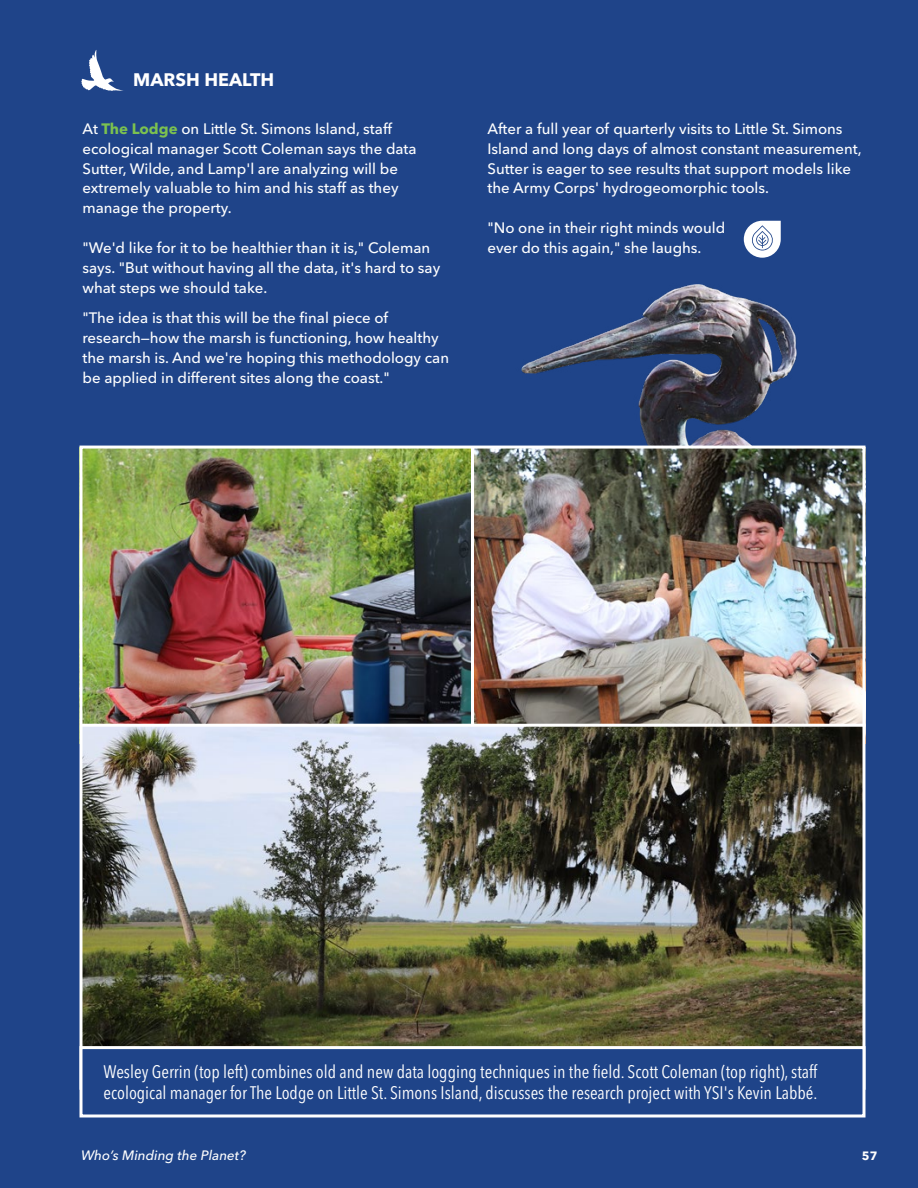
<style>
.page{position:relative;width:918px;height:1188px;background:#1f4489}
.page>*{position:absolute;margin:0;border:0;box-sizing:border-box;transform-origin:0 0}
.t1{font:condensed 18px/21px "Avenir Next LT Pro";color:#fff}
.t2{font:700 18px "Avenir Next LT Pro";color:#fff}
.t3{font:500 15px/19.8px "Avenir Next LT Pro";color:#fff}
.t4{font:italic 500 13.5px "Avenir Next LT Pro";color:#fff}
.t5{font:700 12px "Avenir Next LT Pro";color:#fff}
.s1{font-weight:700;color:#7cc24f}
</style>
<div class="page">
<img style="left:472px;top:220px;width:394px;height:226px">
<img style="left:84px;top:450px;width:387px;height:274px">
<img style="left:474px;top:450px;width:388px;height:274px">
<img style="left:84px;top:727px;width:778px;height:319px">
<div style="left:80px;top:1046px;width:786px;height:72px;background:#1f4489;border:3px solid #fff"></div>
<hr style="left:81px;top:724px;width:785px;height:3px;background:#fff">
<hr style="left:471px;top:446px;width:3px;height:280px;background:#fff">
<svg style="left:744px;top:221px;width:37px;height:37px"></svg>
<svg style="left:81px;top:50px;width:42px;height:41px"></svg>
<p class="t2" style="left:133px;top:68px;width:143px">MARSH HEALTH</p>
<p class="t3" style="left:82px;top:119px;width:336px">At <span class="s1">The Lodge</span> on Little St. Simons Island, staff ecological manager Scott Coleman says the data Sutter, Wilde, and Lamp'l are analyzing will be extremely valuable to him and his staff as they manage the property.</p>
<p class="t3" style="left:82px;top:238px;width:359px">"We'd like for it to be healthier than it is," Coleman says. "But without having all the data, it's hard to say what steps we should take.</p>
<p class="t3" style="left:82px;top:308px;width:368px">"The idea is that this will be the final piece of research—how the marsh is functioning, how healthy the marsh is. And we're hoping this methodology can be applied in different sites along the coast."</p>
<p class="t3" style="left:488px;top:119px;width:376px">After a full year of quarterly visits to Little St. Simons Island and long days of almost constant measurement, Sutter is eager to see results that support models like the Army Corps' hydrogeomorphic tools.</p>
<p class="t3" style="left:488px;top:218px;width:239px">"No one in their right minds would ever do this again," she laughs.</p>
<p class="t1" style="left:103px;top:1061px;width:716px">Wesley Gerrin (top left) combines old and new data logging techniques in the field. Scott Coleman (top right), staff ecological manager for The Lodge on Little St. Simons Island, discusses the research project with YSI's Kevin Labbé.</p>
<p class="t4" style="left:81px;top:1147px;width:167px">Who’s Minding the Planet?</p>
<p class="t5" style="left:862px;top:1148px;width:17px">57</p>
</div>
